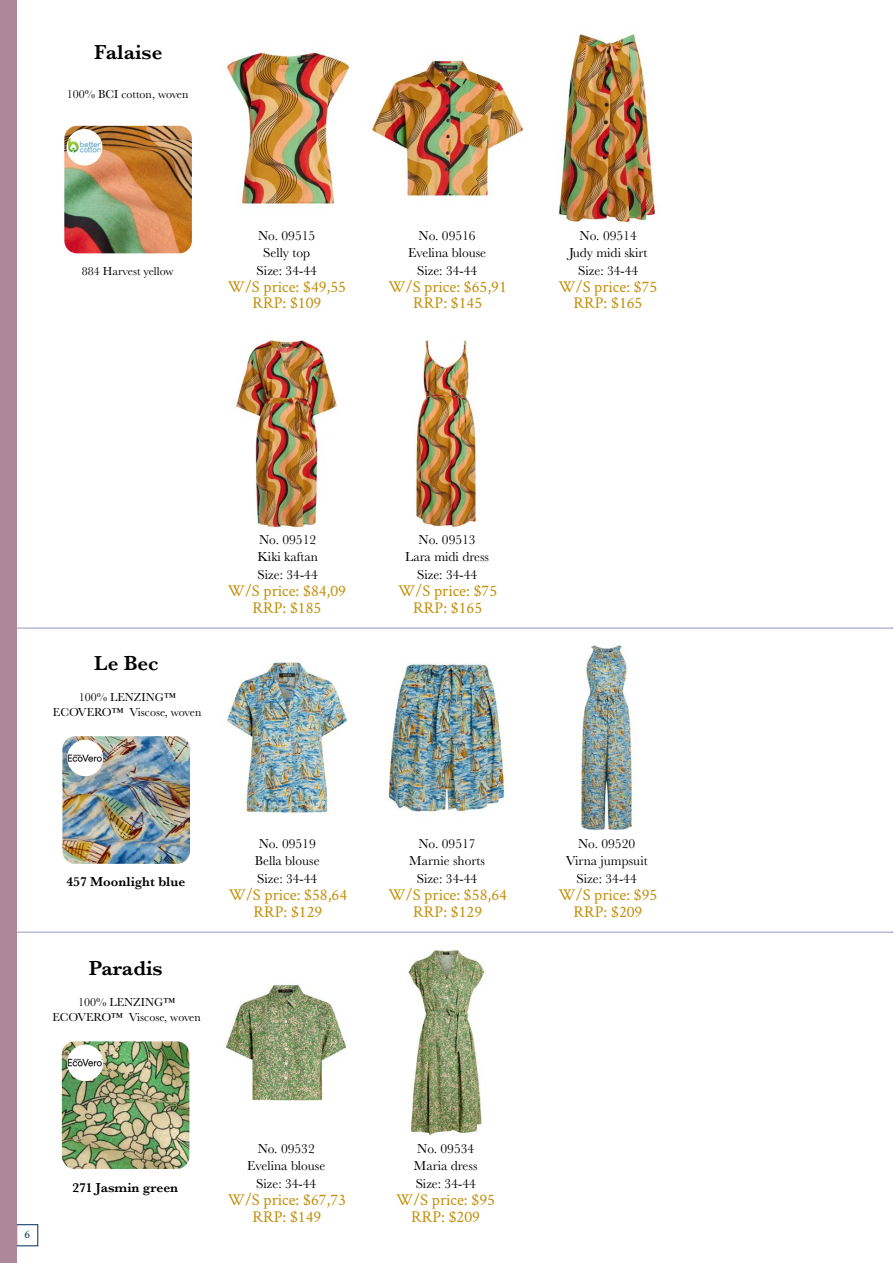
<style>
.page{position:relative;width:893px;height:1263px;background:#fff}
.page>*{position:absolute;margin:0;border:0;box-sizing:border-box;transform-origin:0 0}
.t1{font:600 21px "Baskerville";color:#000}
.t2{font:16.5px "Crimson Text";color:#c28f0b}
.t3{font:13.5px "Baskerville";color:#000}
.t4{font:600 13.5px "Baskerville";color:#000}
.t5{font:12px/15px "Baskerville";color:#000;text-align:center}
.t6{font:12px "Crimson Text";color:#002c5d}
</style>
<div class="page">
<div style="left:17px;top:1224px;width:21px;height:22px;border:1px solid #002c5d"></div>
<hr style="left:0;top:628px;width:893px;height:1px;background:#283583">
<hr style="left:0;top:932px;width:893px;height:1px;background:#283583">
<div style="left:0;top:0;width:16px;height:1263px;background:#af879a"></div>
<img style="left:64px;top:126px;width:128px;height:127px">
<img style="left:223px;top:51px;width:128px;height:154px">
<img style="left:235px;top:339px;width:103px;height:189px">
<img style="left:372px;top:60px;width:152px;height:138px">
<img style="left:415px;top:340px;width:61px;height:187px">
<img style="left:558px;top:34px;width:97px;height:189px">
<div style="left:67px;top:129px;width:35px;height:37px;background:#fff;border-radius:50%"></div>
<img style="left:68px;top:138px;width:33px;height:19px">
<img style="left:62px;top:736px;width:128px;height:128px">
<img style="left:227px;top:662px;width:121px;height:151px">
<img style="left:388px;top:663px;width:119px;height:149px">
<img style="left:580px;top:645px;width:56px;height:186px">
<div style="left:67px;top:740px;width:36px;height:36px;background:#fff;border-radius:50%"></div>
<img style="left:67px;top:748px;width:36px;height:20px">
<img style="left:62px;top:1041px;width:127px;height:128px">
<img style="left:225px;top:984px;width:122px;height:117px">
<img style="left:408px;top:950px;width:77px;height:186px">
<div style="left:67px;top:1044px;width:36px;height:37px;background:#fff;border-radius:50%"></div>
<img style="left:67px;top:1053px;width:36px;height:20px">
<h1 class="t1" style="left:94px;top:38px;width:70px">Falaise</h1>
<p class="t5" style="left:67px;top:86px;width:123px">100% BCI cotton, woven</p>
<p class="t5" style="left:82px;top:264px;width:93px">884 Harvest yellow</p>
<p class="t3" style="left:258px;top:227px;width:59px">No. 09515</p>
<p class="t3" style="left:419px;top:227px;width:59px">No. 09516</p>
<p class="t3" style="left:580px;top:227px;width:59px">No. 09514</p>
<p class="t3" style="left:263px;top:244px;width:48px">Selly top</p>
<p class="t3" style="left:408px;top:244px;width:80px">Evelina blouse</p>
<p class="t3" style="left:569px;top:244px;width:80px">Judy midi skirt</p>
<p class="t3" style="left:257px;top:262px;width:62px">Size: 34-44</p>
<p class="t3" style="left:417px;top:262px;width:62px">Size: 34-44</p>
<p class="t3" style="left:578px;top:262px;width:62px">Size: 34-44</p>
<p class="t2" style="left:228px;top:275px;width:120px">W/S price: $49,55</p>
<p class="t2" style="left:252px;top:292px;width:70px">RRP: $109</p>
<p class="t2" style="left:388px;top:275px;width:120px">W/S price: $65,91</p>
<p class="t2" style="left:413px;top:292px;width:70px">RRP: $145</p>
<p class="t2" style="left:558px;top:275px;width:100px">W/S price: $75</p>
<p class="t2" style="left:574px;top:292px;width:70px">RRP: $165</p>
<h1 class="t1" style="left:94px;top:648px;width:66px">Le Bec</h1>
<p class="t5" style="left:53px;top:689px;width:150px">100% LENZING™<br>ECOVERO™ Viscose, woven</p>
<p class="t3" style="left:259px;top:531px;width:59px">No. 09512</p>
<p class="t3" style="left:419px;top:531px;width:59px">No. 09513</p>
<p class="t3" style="left:257px;top:548px;width:62px">Kiki kaftan</p>
<p class="t3" style="left:405px;top:548px;width:85px">Lara midi dress</p>
<p class="t3" style="left:258px;top:566px;width:62px">Size: 34-44</p>
<p class="t3" style="left:417px;top:566px;width:62px">Size: 34-44</p>
<p class="t2" style="left:228px;top:579px;width:120px">W/S price: $84,09</p>
<p class="t2" style="left:252px;top:596px;width:70px">RRP: $185</p>
<p class="t2" style="left:398px;top:579px;width:100px">W/S price: $75</p>
<p class="t2" style="left:413px;top:596px;width:70px">RRP: $165</p>
<p class="t4" style="left:67px;top:872px;width:120px">457 Moonlight blue</p>
<h1 class="t1" style="left:89px;top:953px;width:75px">Paradis</h1>
<p class="t5" style="left:52px;top:994px;width:150px">100% LENZING™<br>ECOVERO™ Viscose, woven</p>
<p class="t3" style="left:259px;top:835px;width:59px">No. 09519</p>
<p class="t3" style="left:418px;top:835px;width:59px">No. 09517</p>
<p class="t3" style="left:578px;top:835px;width:59px">No. 09520</p>
<p class="t3" style="left:255px;top:852px;width:66px">Bella blouse</p>
<p class="t3" style="left:409px;top:852px;width:77px">Marnie shorts</p>
<p class="t3" style="left:566px;top:852px;width:83px">Virna jumpsuit</p>
<p class="t3" style="left:257px;top:870px;width:62px">Size: 34-44</p>
<p class="t3" style="left:417px;top:870px;width:62px">Size: 34-44</p>
<p class="t3" style="left:577px;top:870px;width:62px">Size: 34-44</p>
<p class="t2" style="left:229px;top:884px;width:120px">W/S price: $58,64</p>
<p class="t2" style="left:388px;top:884px;width:120px">W/S price: $58,64</p>
<p class="t2" style="left:558px;top:884px;width:100px">W/S price: $95</p>
<p class="t2" style="left:254px;top:900px;width:70px">RRP: $129</p>
<p class="t2" style="left:413px;top:900px;width:70px">RRP: $129</p>
<p class="t2" style="left:574px;top:900px;width:70px">RRP: $209</p>
<p class="t6" style="left:24px;top:1226px;width:7px">6</p>
<p class="t4" style="left:72px;top:1178px;width:107px">271 Jasmin green</p>
<p class="t3" style="left:258px;top:1140px;width:59px">No. 09532</p>
<p class="t3" style="left:417px;top:1140px;width:59px">No. 09534</p>
<p class="t3" style="left:247px;top:1157px;width:80px">Evelina blouse</p>
<p class="t3" style="left:414px;top:1157px;width:65px">Maria dress</p>
<p class="t3" style="left:256px;top:1175px;width:62px">Size: 34-44</p>
<p class="t3" style="left:416px;top:1175px;width:62px">Size: 34-44</p>
<p class="t2" style="left:228px;top:1189px;width:120px">W/S price: $67,73</p>
<p class="t2" style="left:396px;top:1189px;width:100px">W/S price: $95</p>
<p class="t2" style="left:252px;top:1205px;width:70px">RRP: $149</p>
<p class="t2" style="left:411px;top:1205px;width:70px">RRP: $209</p>
</div>
